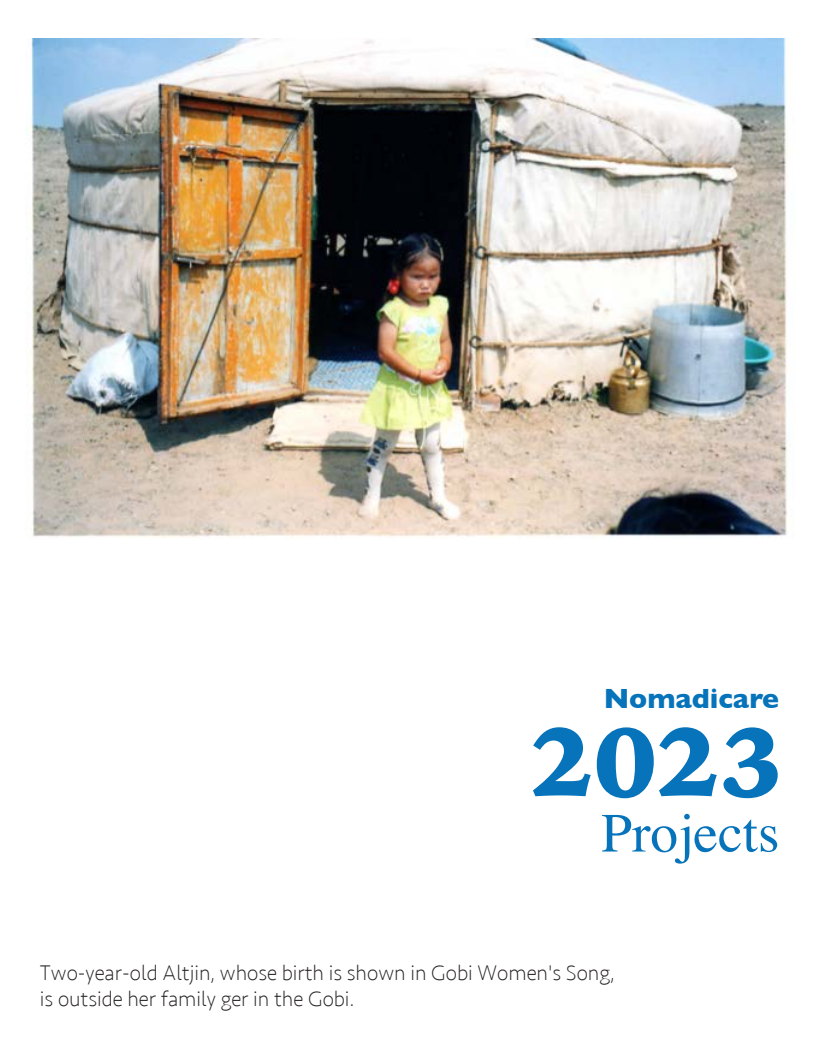
<style>
.page{position:relative;width:816px;height:1045px;background:#fff}
.page>*{position:absolute;margin:0;border:0;box-sizing:border-box;transform-origin:0 0}
.t1{font:900 95.75px "Iowan Old Style";color:#0673ba}
.t2{font:55.25px "Times";color:#0673ba}
.t3{font:700 28.25px "Gill Sans";color:#0673ba}
.t4{font:200 21.75px/26px "Seravek";color:#231f20}
</style>
<div class="page">
<img style="left:26px;top:38px;width:762px;height:500px">
<p class="t3" style="left:603px;top:676px;width:177px">Nomadicare</p>
<h1 class="t1" style="left:530px;top:698px;width:253px">2023</h1>
<h2 class="t2" style="left:601px;top:781px;width:180px">Projects</h2>
<p class="t4" style="left:40px;top:960px;width:576px">Two-year-old Altjin, whose birth is shown in Gobi Women's Song, is outside her family ger in the Gobi.</p>
</div>
